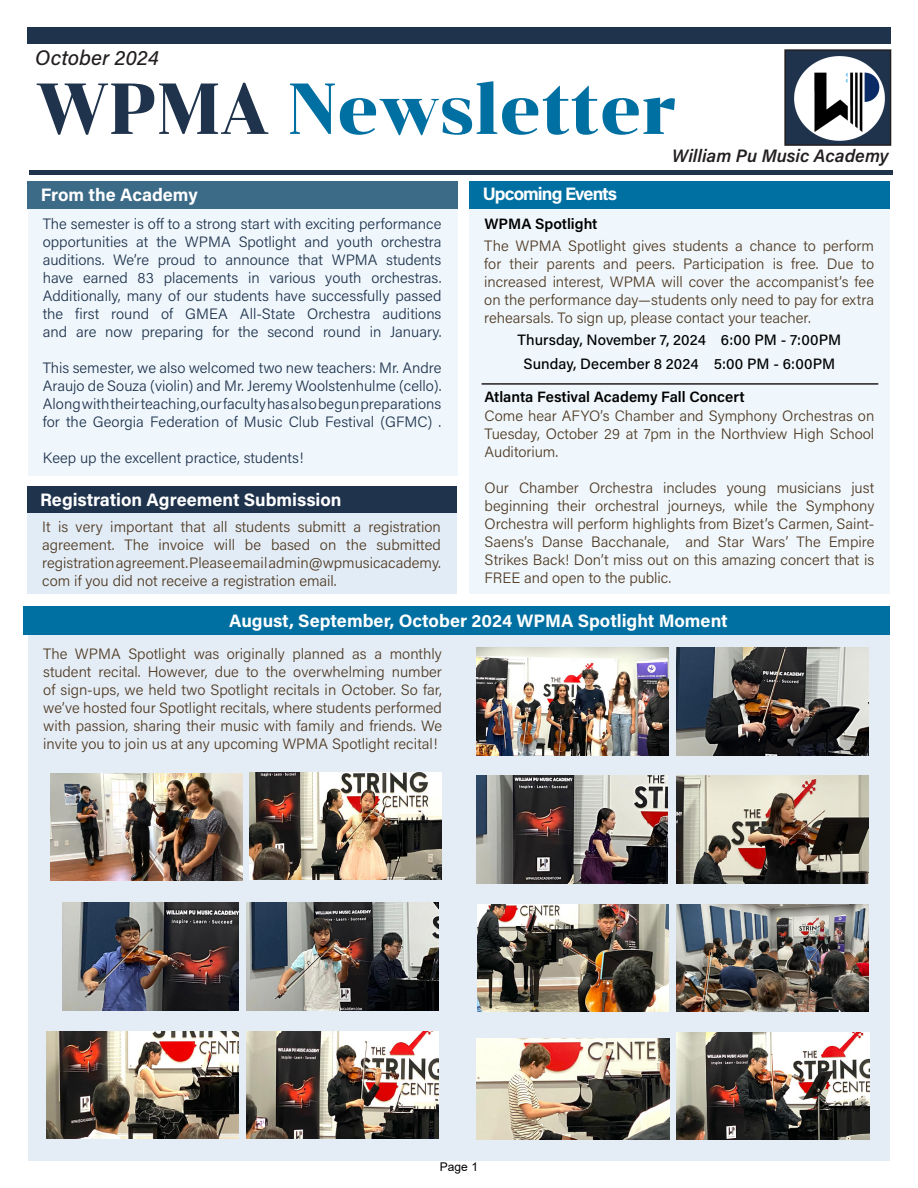
<style>
.page{position:relative;width:918px;height:1188px;background:#fff}
.page>*{position:absolute;margin:0;border:0;box-sizing:border-box;transform-origin:0 0}
.t1{font:72px "Chonburi";color:#0070a2;scale:.9 1}
.t2{font:italic 500 21px "Acumin Pro";color:#231f20}
.t3{font:700 18px "Acumin Pro";color:#fff}
.t4{font:italic 600 18px "Acumin Pro";color:#231f20}
.t5{font:700 18px "Acumin Pro";letter-spacing:-.05em;color:#fff}
.t6{font:300 15px/18px "Acumin Pro";color:#503a23;text-align:justify}
.t7{font:300 15px/18px "Acumin Pro";color:#1f334d;text-align:justify}
.t8{font:500 15px "Acumin Pro";letter-spacing:.005em;color:#000}
.t9{font:600 15px "Acumin Pro";color:#000}
.t10{font:12px "Arial";color:#000}
.s1{color:#1f334d}
.s2{color:#fff}
</style>
<div class="page">
<div style="left:28px;top:208px;width:430px;height:267px;background:#eff7fc"></div>
<div style="left:27px;top:181px;width:431px;height:28px;background:#3c6b88"></div>
<div style="left:27px;top:27px;width:864px;height:16px;background:#1f334d"></div>
<hr style="left:29px;top:170px;width:864px;height:4px;background:#1f334d">
<div style="left:785px;top:50px;width:106px;height:95px;background:#1f334d"></div>
<div style="left:784px;top:49px;width:107px;height:97px;border:2px solid #231f20"></div>
<img style="left:795px;top:56px;width:89px;height:85px">
<div style="left:24px;top:607px;width:866px;height:28px;background:#0070a2"></div>
<div style="left:28px;top:636px;width:862px;height:525px;background:#e2ecf6"></div>
<img style="left:476px;top:648px;width:192px;height:107px">
<img style="left:477px;top:776px;width:191px;height:107px">
<img style="left:477px;top:904px;width:192px;height:107px">
<img style="left:477px;top:1038px;width:192px;height:102px">
<img style="left:46px;top:1031px;width:193px;height:107px">
<img style="left:51px;top:774px;width:192px;height:107px">
<img style="left:63px;top:903px;width:175px;height:107px">
<img style="left:249px;top:773px;width:192px;height:107px">
<img style="left:246px;top:903px;width:192px;height:107px">
<img style="left:246px;top:1031px;width:193px;height:107px">
<img style="left:677px;top:1032px;width:192px;height:108px">
<img style="left:677px;top:904px;width:192px;height:107px">
<img style="left:676px;top:648px;width:192px;height:107px">
<img style="left:676px;top:776px;width:192px;height:107px">
<div style="left:27px;top:513px;width:430px;height:81px;background:#e2ecf6"></div>
<div style="left:27px;top:487px;width:430px;height:26px;background:#1f334d"></div>
<div style="left:469px;top:209px;width:420px;height:385px;background:#eff7fc"></div>
<div style="left:470px;top:181px;width:420px;height:27px;background:#0070a2"></div>
<hr style="left:482px;top:383px;width:396px;height:2px;background:#231f20">
<p class="t2" style="left:35px;top:43px;width:125px">October 2024</p>
<p class="t1" style="left:35px;top:57px;width:714px"><span class="s1">WPMA</span> Newsletter</p>
<p class="t3" style="left:41px;top:182px;width:159px">From the Academy</p>
<p class="t7" style="left:43px;top:214px;width:400px">The semester is off to a strong start with exciting performance opportunities at the WPMA Spotlight and youth orchestra auditions. We’re proud to announce that WPMA students have earned 83 placements in various youth orchestras.<br>Additionally, many of our students have successfully passed the first round of GMEA All-State Orchestra auditions and are now preparing for the second round in January.</p>
<p class="t7" style="left:43px;top:358px;width:400px">This semester, we also welcomed two new teachers: Mr. Andre Araujo de Souza (violin) and Mr. Jeremy Woolstenhulme (cello).<br>Along with their teaching, our faculty has also begun preparations for the Georgia Federation of Music Club Festival (GFMC) .</p>
<p class="t7" style="left:43px;top:448px;width:262px">Keep up the excellent practice, students!</p>
<p class="t3" style="left:40px;top:487px;width:303px">Registration Agreement Submission</p>
<p class="t6" style="left:42px;top:517px;width:400px">It is very important that all students submitt a registration agreement. The invoice will be based on the submitted registration agreement. Please email admin@wpmusicacademy. com if you did not receive a registration email.</p>
<p class="t5" style="left:483px;top:181px;width:136px">Upcoming Events</p>
<p class="t9" style="left:485px;top:213px;width:114px">WPMA Spotlight</p>
<p class="t4" style="left:672px;top:143px;width:227px">William Pu Music Academy<span class="s2">y</span></p>
<p class="t6" style="left:484px;top:236px;width:391px">The WPMA Spotlight gives students a chance to perform for their parents and peers. Participation is free. Due to increased interest, WPMA will cover the accompanist’s fee on the performance day—students only need to pay for extra rehearsals. To sign up, please contact your teacher.</p>
<p class="t8" style="left:518px;top:329px;width:325px">Thursday, November 7, 2024 6:00 PM - 7:00PM</p>
<p class="t8" style="left:524px;top:353px;width:313px">Sunday, December 8 2024 5:00 PM - 6:00PM</p>
<p class="t9" style="left:485px;top:386px;width:262px">Atlanta Festival Academy Fall Concert</p>
<p class="t6" style="left:485px;top:407px;width:391px">Come hear AFYO’s Chamber and Symphony Orchestras on Tuesday, October 29 at 7pm in the Northview High School Auditorium.</p>
<p class="t6" style="left:485px;top:479px;width:391px">Our Chamber Orchestra includes young musicians just beginning their orchestral journeys, while the Symphony Orchestra will perform highlights from Bizet’s Carmen, Saint-Saens’s Danse Bacchanale, and Star Wars’ The Empire Strikes Back! Don’t miss out on this amazing concert that is FREE and open to the public.</p>
<p class="t3" style="left:229px;top:609px;width:500px">August, September, October 2024 WPMA Spotlight Moment</p>
<p class="t6" style="left:43px;top:644px;width:400px">The WPMA Spotlight was originally planned as a monthly student recital. However, due to the overwhelming number of sign-ups, we held two Spotlight recitals in October. So far, we’ve hosted four Spotlight recitals, where students performed with passion, sharing their music with family and friends. We invite you to join us at any upcoming WPMA Spotlight recital!</p>
<p class="t10" style="left:440px;top:1158px;width:40px">Page 1</p>
</div>
